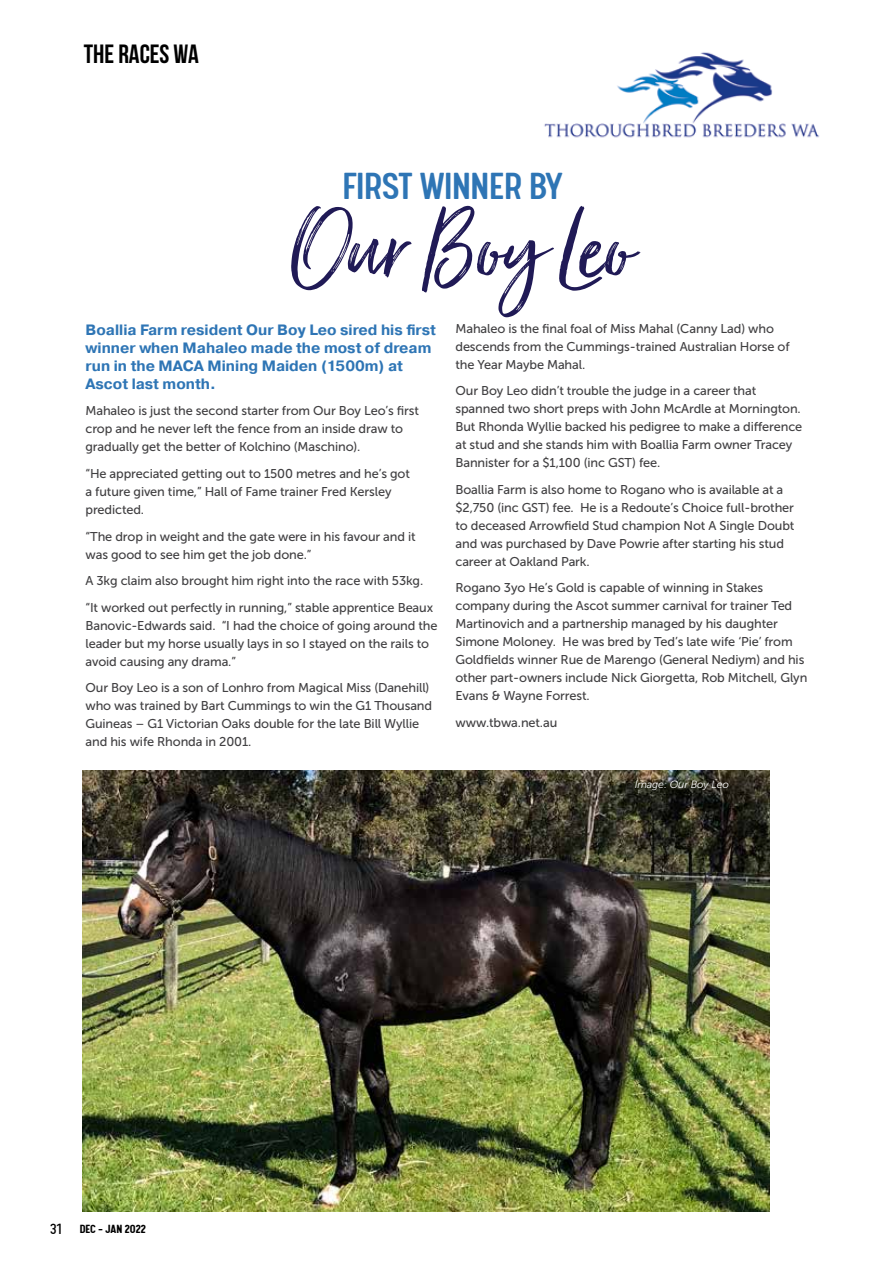
<style>
.page{position:relative;width:893px;height:1263px;background:#fff}
.page>*{position:absolute;margin:0;border:0;box-sizing:border-box;transform-origin:0 0}
.t1{font:121.5px "Just Lovely";letter-spacing:-.02em;color:#201a56}
.t2{font:500 42px "Calps";letter-spacing:-.01em;color:#2e75b5}
.t3{font:26.4px "Bebas Neue";color:#000}
.t4{font:700 15px/18px "Pragmatica";color:#2e75b5}
.t5{font:700 13.2px "Calps";color:#000}
.t6{font:12.75px/18px "Museo Sans 500";letter-spacing:-.01em;color:#414042}
.t7{font:italic 10.5px "Museo Sans 300";letter-spacing:-.01em;color:#fff}
.s1{font-weight:400;font-size:16.5px}
</style>
<div class="page">
<img style="left:83px;top:770px;width:687px;height:441px">
<img style="left:544px;top:52px;width:275px;height:86px">
<h3 class="t3" style="left:84px;top:39px;width:116px">THE RACES WA</h3>
<h2 class="t2" style="left:343px;top:162px;width:222px">FIRST WINNER BY</h2>
<h1 class="t1" style="left:290px;top:174px;width:345px">Our Boy Leo</h1>
<p class="t4" style="left:86px;top:321px;width:352px">Boallia Farm resident Our Boy Leo sired his first winner when Mahaleo made the most of dream run in the MACA Mining Maiden (1500m) at Ascot last month.</p>
<p class="t6" style="left:86px;top:402px;width:335px">Mahaleo is just the second starter from Our Boy Leo’s first crop and he never left the fence from an inside draw to gradually get the better of Kolchino (Maschino).</p>
<p class="t6" style="left:86px;top:465px;width:326px">“He appreciated getting out to 1500 metres and he’s got a future given time,” Hall of Fame trainer Fred Kersley predicted.</p>
<p class="t6" style="left:86px;top:527px;width:332px">“The drop in weight and the gate were in his favour and it was good to see him get the job done.”</p>
<p class="t6" style="left:86px;top:567px;width:349px;line-height:26.5px">A 3kg claim also brought him right into the race with 53kg. “It worked out perfectly in running,” stable apprentice Beaux</p>
<p class="t6" style="left:86px;top:616px;width:353px">Banovic-Edwards said. “I had the choice of going around the leader but my horse usually lays in so I stayed on the rails to avoid causing any drama.”</p>
<p class="t6" style="left:86px;top:679px;width:348px">Our Boy Leo is a son of Lonhro from Magical Miss (Danehill) who was trained by Bart Cummings to win the G1 Thousand Guineas – G1 Victorian Oaks double for the late Bill Wyllie and his wife Rhonda in 2001.</p>
<p class="t6" style="left:455px;top:319px;width:336px">Mahaleo is the final foal of Miss Mahal (Canny Lad) who descends from the Cummings-trained Australian Horse of the Year Maybe Mahal.</p>
<p class="t6" style="left:455px;top:382px;width:348px">Our Boy Leo didn’t trouble the judge in a career that spanned two short preps with John McArdle at Mornington.<br>But Rhonda Wyllie backed his pedigree to make a difference at stud and she stands him with Boallia Farm owner Tracey Bannister for a $1,100 (inc GST) fee.</p>
<p class="t6" style="left:455px;top:480px;width:340px">Boallia Farm is also home to Rogano who is available at a $2,750 (inc GST) fee. He is a Redoute’s Choice full-brother to deceased Arrowfield Stud champion Not A Single Doubt and was purchased by Dave Powrie after starting his stud career at Oakland Park.</p>
<p class="t6" style="left:455px;top:579px;width:353px">Rogano 3yo He’s Gold is capable of winning in Stakes company during the Ascot summer carnival for trainer Ted Martinovich and a partnership managed by his daughter Simone Moloney. He was bred by Ted’s late wife ‘Pie’ from Goldfields winner Rue de Marengo (General Nediym) and his other part-owners include Nick Giorgetta, Rob Mitchell, Glyn Evans &amp; Wayne Forrest.</p>
<p class="t6" style="left:455px;top:713px;width:103px">www.tbwa.net.au</p>
<p class="t7" style="left:635px;top:779px;width:96px">Image: Our Boy Leo</p>
<p class="t5" style="left:50px;top:1221px;width:97px"><span class="s1">31</span> DEC - JAN 2022</p>
</div>
